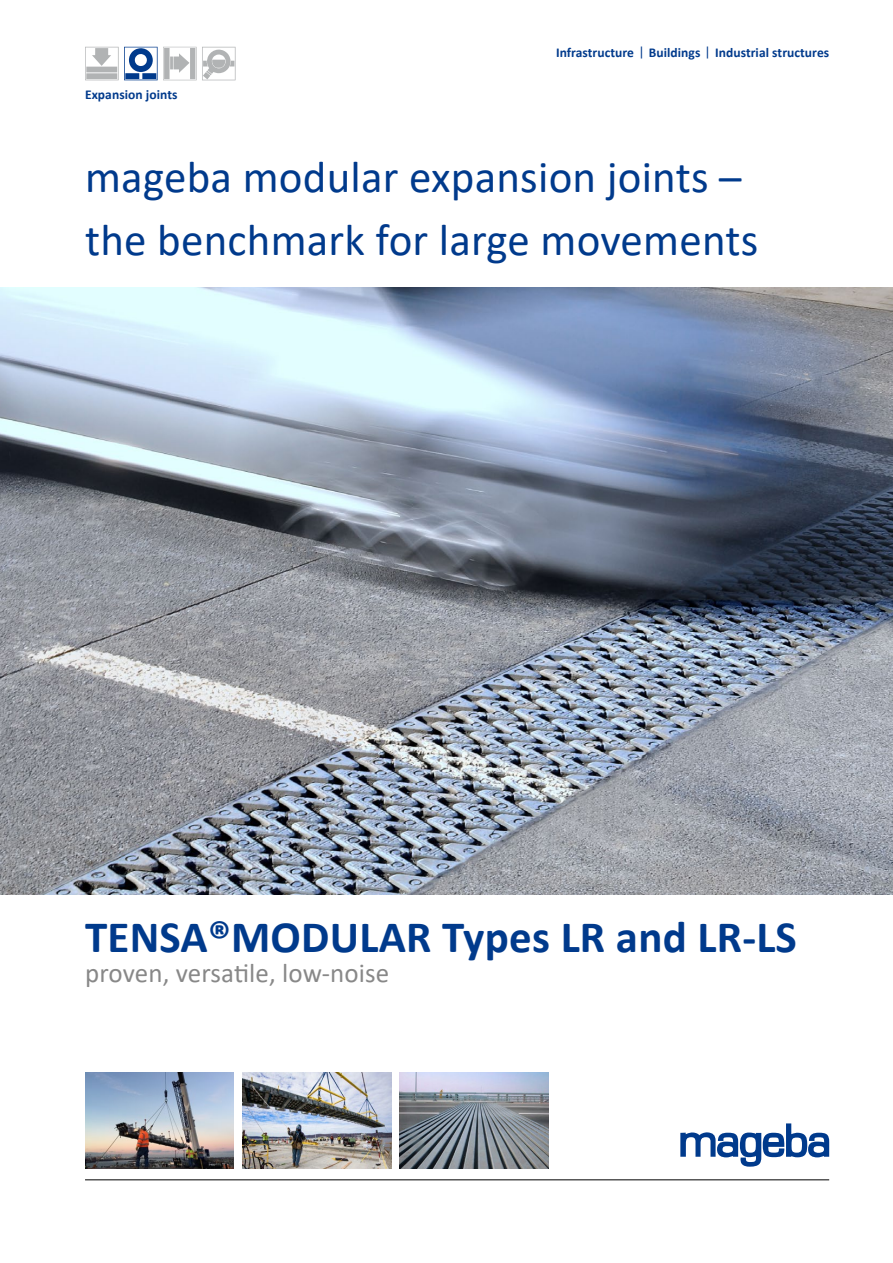
<style>
.page{position:relative;width:893px;height:1263px;background:#fff}
.page>*{position:absolute;margin:0;border:0;box-sizing:border-box;transform-origin:0 0}
.t1{font:45px/63px "Calibri";letter-spacing:.005em;color:#003a8c}
.t2{font:700 45px "Calibri";letter-spacing:.005em;color:#003a8c}
.t3{font:27px "Calibri";letter-spacing:.005em;color:#888}
.t4{font:700 13.5px "Calibri";letter-spacing:.005em;color:#003a8c}
.s1{font-weight:400}
</style>
<div class="page">
<hr style="left:85px;top:1179px;width:744px;height:1px;background:#000">
<svg style="left:85px;top:47px;width:151px;height:34px"></svg>
<img style="left:0;top:287px;width:893px;height:608px">
<img style="left:242px;top:1073px;width:149px;height:95px">
<img style="left:85px;top:1073px;width:149px;height:95px">
<img style="left:400px;top:1073px;width:149px;height:95px">
<svg style="left:680px;top:1123px;width:149px;height:44px"></svg>
<p class="t4" style="left:85px;top:85px;width:94px">Expansion joints</p>
<p class="t4" style="left:556px;top:43px;width:275px">Infrastructure <span class="s1">|</span> Buildings <span class="s1">|</span> Industrial structures</p>
<h1 class="t1" style="left:85px;top:145px;width:675px">mageba modular expansion joints – the benchmark for large movements</h1>
<h1 class="t2" style="left:85px;top:905px;width:713px">TENSA®MODULAR Types LR and LR-LS</h1>
<h2 class="t3" style="left:85px;top:954px;width:306px">proven, versatile, low-noise</h2>
</div>
